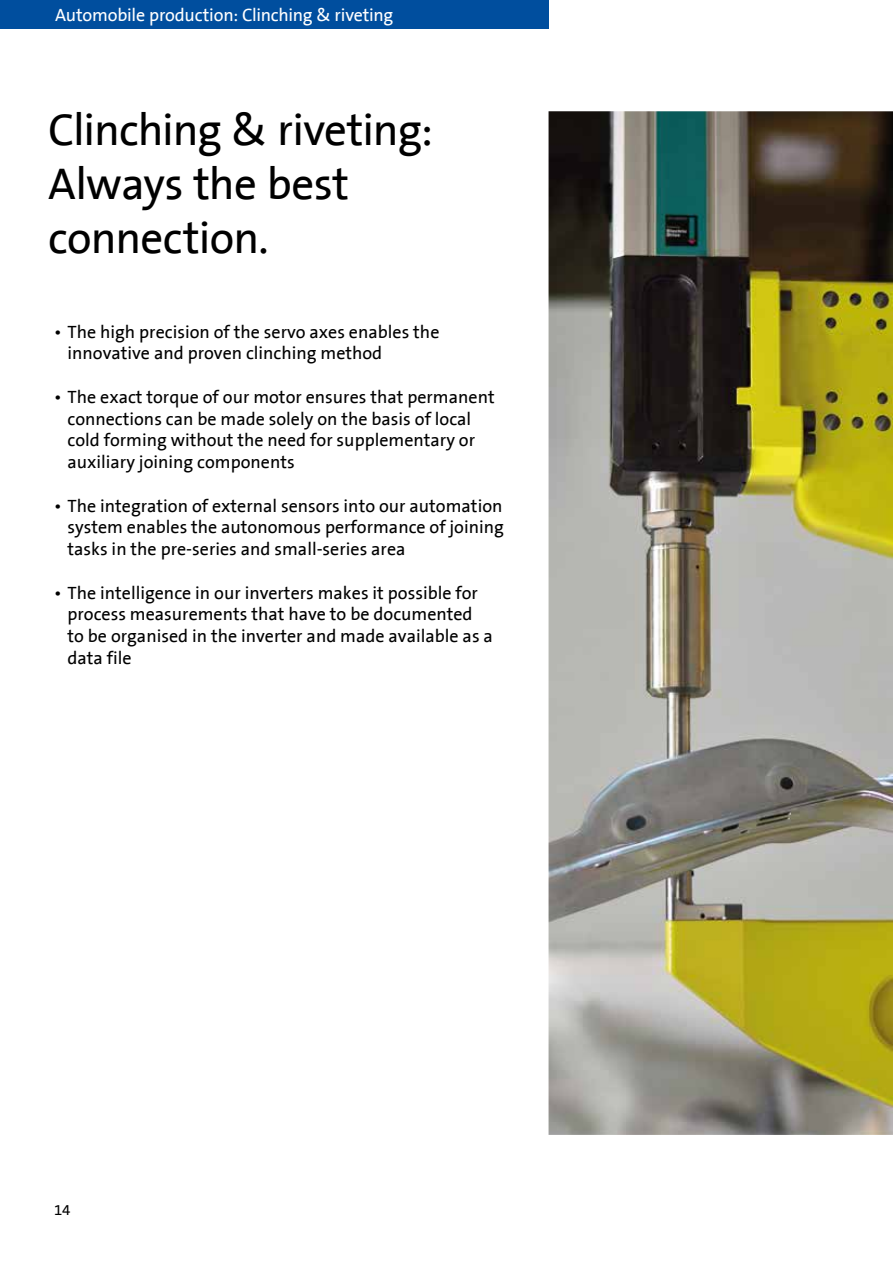
<style>
.page{position:relative;width:893px;height:1263px;background:#fff}
.page>*{position:absolute;margin:0;border:0;box-sizing:border-box;transform-origin:0 0}
.t1{font:45px/54px "The Sans B5 Plain";letter-spacing:-.02em;color:#000}
.t2{font:18px/21.8px "The Sans B5 Plain";color:#000}
.t3{font:18px "The Sans B5 Plain";letter-spacing:-.015em;color:#fff}
.t4{font:15px "The Sans B5 Plain";color:#000}
</style>
<div class="page">
<img style="left:549px;top:111px;width:344px;height:1024px">
<div style="left:0;top:0;width:549px;height:29px;background:#004e9e"></div>
<p class="t3" style="left:55px;top:6px;width:340px">Automobile production: Clinching &amp; riveting</p>
<h1 class="t1" style="left:48px;top:104px;width:386px">Clinching &amp; riveting:<br>Always the best connection.</h1>
<p class="t2" style="left:67px;top:321px;width:373px;text-indent:-14px">• The high precision of the servo axes enables the innovative and proven clinching method</p>
<p class="t2" style="left:67px;top:387px;width:429px;text-indent:-14px">• The exact torque of our motor ensures that permanent connections can be made solely on the basis of local cold forming without the need for supplementary or auxiliary joining components</p>
<p class="t2" style="left:67px;top:495px;width:438px;text-align:justify;text-indent:-14px">• The integration of external sensors into our automation system enables the autonomous performance of joining tasks in the pre-series and small-series area</p>
<p class="t2" style="left:67px;top:582px;width:427px;text-indent:-14px">• The intelligence in our inverters makes it possible for process measurements that have to be documented to be organised in the inverter and made available as a data file</p>
<p class="t4" style="left:54px;top:1202px;width:18px">14</p>
</div>
